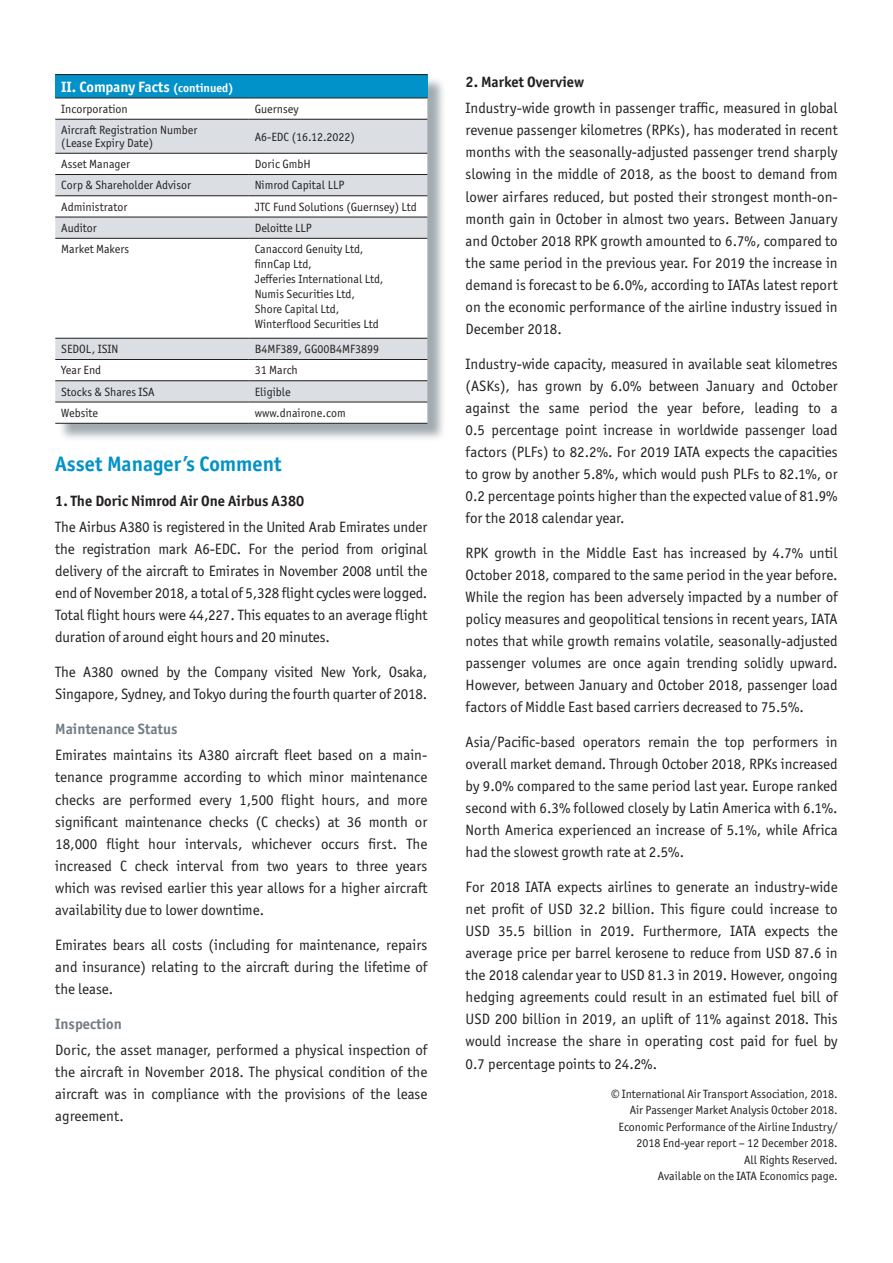
<style>
.page{position:relative;width:893px;height:1263px;background:#fff}
.page>*{position:absolute;margin:0;border:0;box-sizing:border-box;transform-origin:0 0}
.Titel_4_Schwarz{font:700 21px "Officina Sans ITC Std";color:#0092c8}
.Fließtext{font:15px/22px "Officina Sans ITC Std";color:#231f20;text-align:justify}
.Titel_4_Schwarz-2{font:700 15px "Officina Sans ITC Std";color:#231f20}
.Titel_5_Grau{font:700 15px "Officina Sans ITC Std";color:#717d83}
.Tabelle_Titel{font:700 15px "Officina Sans ITC Std";color:#fff}
.Tabelle_Fließtext{font:12px/15px "Officina Sans ITC Std";color:#231f20}
.Quelle_Seitenzahl{font:12px/16.5px "Officina Sans ITC Std";letter-spacing:-.005em;color:#231f20;text-align:right}
.s1{font-size:12px}
</style>
<div class="page">
<div style="left:58px;top:77px;width:388px;height:365px;background:#828f96;opacity:.75"></div>
<div style="left:55px;top:75px;width:372px;height:23px;background:#0092c8"></div>
<svg style="left:55px;top:99px;width:372px;height:324px"></svg>
<svg style="left:55px;top:120px;width:372px;height:118px"></svg>
<svg style="left:55px;top:339px;width:372px;height:63px"></svg>
<hr style="left:55px;top:74px;width:194px;height:1px;background:#231f20">
<hr style="left:249px;top:74px;width:178px;height:1px;background:#231f20">
<hr style="left:55px;top:98px;width:194px;height:1px;background:#231f20">
<hr style="left:249px;top:98px;width:178px;height:1px;background:#231f20">
<hr style="left:55px;top:119px;width:194px;height:1px;background:#231f20">
<hr style="left:249px;top:119px;width:178px;height:1px;background:#231f20">
<hr style="left:55px;top:153px;width:194px;height:1px;background:#231f20">
<hr style="left:249px;top:153px;width:178px;height:1px;background:#231f20">
<hr style="left:55px;top:174px;width:194px;height:1px;background:#231f20">
<hr style="left:249px;top:174px;width:178px;height:1px;background:#231f20">
<hr style="left:55px;top:195px;width:194px;height:1px;background:#231f20">
<hr style="left:249px;top:195px;width:178px;height:1px;background:#231f20">
<hr style="left:55px;top:217px;width:194px;height:1px;background:#231f20">
<hr style="left:249px;top:217px;width:178px;height:1px;background:#231f20">
<hr style="left:55px;top:238px;width:194px;height:1px;background:#231f20">
<hr style="left:249px;top:238px;width:178px;height:1px;background:#231f20">
<hr style="left:55px;top:338px;width:194px;height:1px;background:#231f20">
<hr style="left:249px;top:338px;width:178px;height:1px;background:#231f20">
<hr style="left:55px;top:359px;width:194px;height:1px;background:#231f20">
<hr style="left:249px;top:359px;width:178px;height:1px;background:#231f20">
<hr style="left:55px;top:380px;width:194px;height:1px;background:#231f20">
<hr style="left:249px;top:380px;width:178px;height:1px;background:#231f20">
<hr style="left:55px;top:402px;width:194px;height:1px;background:#231f20">
<hr style="left:249px;top:402px;width:178px;height:1px;background:#231f20">
<hr style="left:55px;top:423px;width:194px;height:1px;background:#231f20">
<hr style="left:249px;top:423px;width:178px;height:1px;background:#231f20">
<p class="Tabelle_Titel" style="left:61px;top:77px;width:174px">II. Company Facts <span class="s1">(continued)</span></p>
<p class="Tabelle_Fließtext" style="left:61px;top:101px;width:68px">Incorporation</p>
<p class="Tabelle_Fließtext" style="left:255px;top:101px;width:45px">Guernsey</p>
<p class="Tabelle_Fließtext" style="left:61px;top:123px;width:138px;line-height:13.5px">Aircraft Registration Number (Lease Expiry Date)</p>
<p class="Tabelle_Fließtext" style="left:255px;top:129px;width:102px">A6-EDC (16.12.2022)</p>
<p class="Tabelle_Fließtext" style="left:61px;top:157px;width:70px">Asset Manager</p>
<p class="Tabelle_Fließtext" style="left:255px;top:157px;width:58px">Doric GmbH</p>
<p class="Tabelle_Fließtext" style="left:61px;top:178px;width:131px">Corp &amp; Shareholder Advisor</p>
<p class="Tabelle_Fließtext" style="left:255px;top:178px;width:91px">Nimrod Capital LLP</p>
<p class="Tabelle_Fließtext" style="left:61px;top:199px;width:68px">Administrator</p>
<p class="Tabelle_Fließtext" style="left:255px;top:199px;width:164px">JTC Fund Solutions (Guernsey) Ltd</p>
<p class="Tabelle_Fließtext" style="left:61px;top:220px;width:37px">Auditor</p>
<p class="Tabelle_Fließtext" style="left:255px;top:220px;width:58px">Deloitte LLP</p>
<p class="Tabelle_Fließtext" style="left:61px;top:241px;width:69px">Market Makers</p>
<p class="Tabelle_Fließtext" style="left:255px;top:241px;width:130px">Canaccord Genuity Ltd, finnCap Ltd,<br>Jefferies International Ltd,<br>Numis Securities Ltd,<br>Shore Capital Ltd,<br>Winterflood Securities Ltd</p>
<p class="Tabelle_Fließtext" style="left:61px;top:342px;width:59px">SEDOL, ISIN</p>
<p class="Tabelle_Fließtext" style="left:255px;top:342px;width:126px">B4MF389, GG00B4MF3899</p>
<p class="Tabelle_Fließtext" style="left:61px;top:363px;width:41px">Year End</p>
<p class="Tabelle_Fließtext" style="left:255px;top:363px;width:45px">31 March</p>
<p class="Tabelle_Fließtext" style="left:61px;top:384px;width:95px">Stocks &amp; Shares ISA</p>
<p class="Tabelle_Fließtext" style="left:255px;top:384px;width:37px">Eligible</p>
<p class="Tabelle_Fließtext" style="left:61px;top:405px;width:38px">Website</p>
<p class="Tabelle_Fließtext" style="left:255px;top:405px;width:92px">www.dnairone.com</p>
<p class="Titel_4_Schwarz" style="left:55px;top:451px;width:228px">Asset Manager’s Comment</p>
<p class="Titel_4_Schwarz-2" style="left:55px;top:491px;width:250px">1. The Doric Nimrod Air One Airbus A380</p>
<p class="Fließtext" style="left:55px;top:516px;width:374px">The Airbus A380 is registered in the United Arab Emirates under the registration mark A6-EDC. For the period from original delivery of the aircraft to Emirates in November 2008 until the end of November 2018, a total of 5,328 flight cycles were logged.<br>Total flight hours were 44,227. This equates to an average flight duration of around eight hours and 20 minutes.</p>
<p class="Fließtext" style="left:55px;top:661px;width:374px">The A380 owned by the Company visited New York, Osaka,<br>Singapore, Sydney, and Tokyo during the fourth quarter of 2018.</p>
<p class="Titel_5_Grau" style="left:55px;top:720px;width:124px">Maintenance Status</p>
<p class="Fließtext" style="left:55px;top:744px;width:374px">Emirates maintains its A380 aircraft fleet based on a main&shy;tenance programme according to which minor maintenance checks are performed every 1,500 flight hours, and more significant maintenance checks (C checks) at 36 month or 18,000 flight hour intervals, whichever occurs first. The increased C check interval from two years to three years which was revised earlier this year allows for a higher aircraft availability due to lower downtime.</p>
<p class="Fließtext" style="left:55px;top:933px;width:374px">Emirates bears all costs (including for maintenance, repairs and insurance) relating to the aircraft during the lifetime of the lease.</p>
<p class="Titel_5_Grau" style="left:55px;top:1014px;width:68px">Inspection</p>
<p class="Fließtext" style="left:55px;top:1039px;width:374px">Doric, the asset manager, performed a physical inspection of the aircraft in November 2018. The physical condition of the aircraft was in compliance with the provisions of the lease agreement.</p>
<p class="Titel_4_Schwarz-2" style="left:466px;top:73px;width:120px">2. Market Overview</p>
<p class="Fließtext" style="left:466px;top:97px;width:374px">Industry-wide growth in passenger traffic, measured in global revenue passenger kilometres (RPKs), has moderated in recent months with the seasonally-adjusted passenger trend sharply slowing in the middle of 2018, as the boost to demand from lower airfares reduced, but posted their strongest month-on&shy;month gain in October in almost two years. Between January and October 2018 RPK growth amounted to 6.7%, compared to the same period in the previous year. For 2019 the increase in demand is forecast to be 6.0%, according to IATAs latest report on the economic performance of the airline industry issued in December 2018.</p>
<p class="Fließtext" style="left:466px;top:352px;width:374px">Industry-wide capacity, measured in available seat kilometres (ASKs), has grown by 6.0% between January and October against the same period the year before, leading to a 0.5 percentage point increase in worldwide passenger load factors (PLFs) to 82.2%. For 2019 IATA expects the capacities to grow by another 5.8%, which would push PLFs to 82.1%, or 0.2 percentage points higher than the expected value of 81.9% for the 2018 calendar year.</p>
<p class="Fließtext" style="left:466px;top:542px;width:374px">RPK growth in the Middle East has increased by 4.7% until October 2018, compared to the same period in the year before.<br>While the region has been adversely impacted by a number of policy measures and geopolitical tensions in recent years, IATA notes that while growth remains volatile, seasonally-adjusted passenger volumes are once again trending solidly upward.<br>However, between January and October 2018, passenger load factors of Middle East based carriers decreased to 75.5%.</p>
<p class="Fließtext" style="left:466px;top:731px;width:374px">Asia/Pacific-based operators remain the top performers in overall market demand. Through October 2018, RPKs increased by 9.0% compared to the same period last year. Europe ranked second with 6.3% followed closely by Latin America with 6.1%.<br>North America experienced an increase of 5.1%, while Africa had the slowest growth rate at 2.5%.</p>
<p class="Fließtext" style="left:466px;top:876px;width:374px">For 2018 IATA expects airlines to generate an industry-wide net profit of USD 32.2 billion. This figure could increase to USD 35.5 billion in 2019. Furthermore, IATA expects the average price per barrel kerosene to reduce from USD 87.6 in the 2018 calendar year to USD 81.3 in 2019. However, ongoing hedging agreements could result in an estimated fuel bill of USD 200 billion in 2019, an uplift of 11% against 2018. This would increase the share in operating cost paid for fuel by 0.7 percentage points to 24.2%.</p>
<p class="Quelle_Seitenzahl" style="left:611px;top:1085px;width:228px">© International Air Transport Association, 2018.<br>Air Passenger Market Analysis October 2018.<br>Economic Performance of the Airline Industry/ 2018 End-year report – 12 December 2018.<br>All Rights Reserved.<br>Available on the IATA Economics page.</p>
</div>
